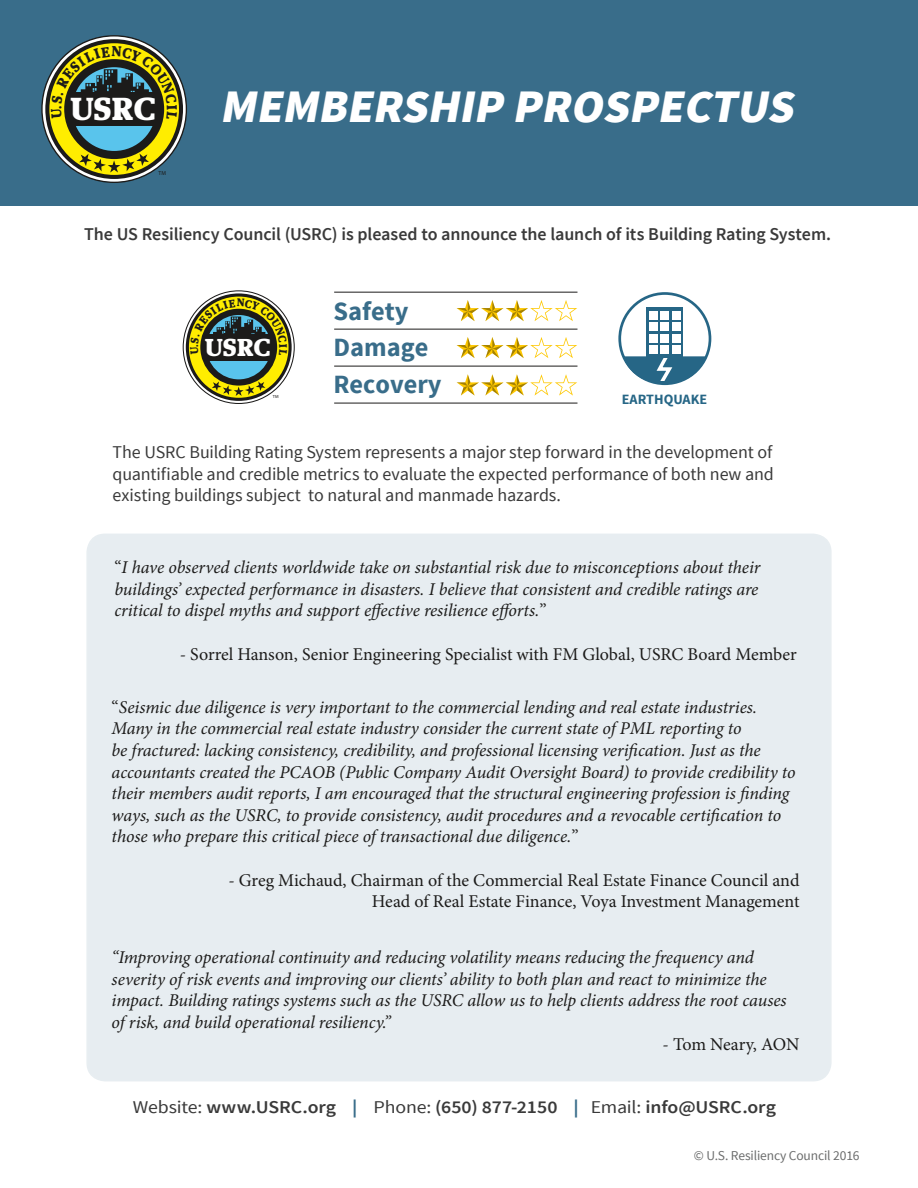
<style>
.page{position:relative;width:918px;height:1188px;background:#fff}
.page>*{position:absolute;margin:0;border:0;box-sizing:border-box;transform-origin:0 0}
.t1{font:italic 900 46.5px "Source Sans Pro";color:#fff}
.t2{font:700 30.6px "OPTI Remy";color:#fff}
.t3{font:700 26.25px/36.6px "Source Sans Pro";color:#396d8a}
.t4{font:700 23.55px "OPTI Remy";color:#fff}
.t5{font:700 19.05px "OPTI Remy";color:#fff}
.t6{font:italic 18px/21.6px "Minion Pro";letter-spacing:-.01em;color:#1c1b1a}
.t7{font:18px/21.6px "Source Sans Pro";letter-spacing:-.01em;color:#3a3a3a;text-align:justify}
.t8{font:18px/21.6px "Minion Pro";letter-spacing:-.005em;color:#1c1b1a;text-align:right}
.t9{font:600 18px "Source Sans Pro";letter-spacing:-.005em;color:#3a3a3a}
.t10{font:600 18px "Source Sans Pro";letter-spacing:-.005em;color:#3a3a3a;scale:1.1 1}
.t11{font:700 14.25px "Source Sans Pro";color:#266686}
.t12{font:700 13.95px "Source Sans Pro";color:#396d8a}
.t13{font:13.5px "Source Sans Pro";letter-spacing:-.01em;color:#6b6c6c}
.t14{font:700 condensed 5.85px "Gill Sans";color:#1c1b1a}
.t15{font:700 condensed 4.5px "Gill Sans";color:#1c1b1a}
.s1{font-style:normal}
.s2{font-weight:400}
.s3{font-weight:700;color:#396d8a}
</style>
<div class="page">
<div style="left:0;top:0;width:918px;height:205px;background:#396d8a"></div>
<svg style="left:334px;top:291px;width:244px;height:113px"></svg>
<svg style="left:618px;top:292px;width:93px;height:93px"></svg>
<div style="left:621px;top:295px;width:88px;height:87px;background:#fff;border-radius:50%"></div>
<svg style="left:646px;top:308px;width:37px;height:48px"></svg>
<div style="left:649px;top:311px;width:8px;height:9px;background:#fff"></div>
<div style="left:661px;top:311px;width:8px;height:9px;background:#fff"></div>
<div style="left:672px;top:311px;width:9px;height:9px;background:#fff"></div>
<div style="left:649px;top:323px;width:8px;height:8px;background:#fff"></div>
<div style="left:661px;top:323px;width:8px;height:8px;background:#fff"></div>
<div style="left:672px;top:323px;width:9px;height:8px;background:#fff"></div>
<div style="left:649px;top:334px;width:8px;height:8px;background:#fff"></div>
<div style="left:661px;top:334px;width:8px;height:8px;background:#fff"></div>
<div style="left:672px;top:334px;width:9px;height:8px;background:#fff"></div>
<div style="left:649px;top:346px;width:8px;height:8px;background:#fff"></div>
<div style="left:661px;top:346px;width:8px;height:8px;background:#fff"></div>
<div style="left:672px;top:346px;width:9px;height:8px;background:#fff"></div>
<svg style="left:623px;top:356px;width:84px;height:28px"></svg>
<div style="left:87px;top:534px;width:744px;height:547px;background:#e7edf1;border-radius:18px"></div>
<svg style="left:41px;top:35px;width:146px;height:148px"></svg>
<svg style="left:183px;top:290px;width:112px;height:114px"></svg>
<p class="t2" style="left:70px;top:90px;width:88px">USRC</p>
<p class="t14" style="left:159px;top:169px;width:9px">TM</p>
<p class="t1" style="left:220px;top:76px;width:586px">MEMBERSHIP PROSPECTUS</p>
<p class="t9" style="left:84px;top:222px;width:748px">The US Resiliency Council (USRC) is pleased to announce the launch of its Building Rating System.</p>
<p class="t5" style="left:225px;top:325px;width:55px">USRC</p>
<p class="t4" style="left:205px;top:332px;width:68px">USRC</p>
<p class="t15" style="left:273px;top:393px;width:7px">TM</p>
<p class="t3" style="left:333px;top:293px;width:110px">Safety<br>Damage<br>Recovery</p>
<p class="t12" style="left:611px;top:390px;width:128px">EARTHQUAKE – 2015</p>
<p class="t11" style="left:622px;top:391px;width:87px">EARTHQUAKE</p>
<p class="t7" style="left:113px;top:442px;width:663px">The USRC Building Rating System represents a major step forward in the development of quantifiable and credible metrics to evaluate the expected performance of both new and existing buildings subject to natural and manmade hazards.</p>
<p class="t6" style="left:114px;top:557px;width:647px;text-align:justify"><span class="s1">“</span>I have observed clients worldwide take on substantial risk due to misconceptions about their buildings’ expected performance in disasters. I believe that consistent and credible ratings are critical to dispel myths and support effective resilience efforts.<span class="s1">”</span></p>
<p class="t8" style="left:180px;top:643px;width:619px">- Sorrel Hanson, Senior Engineering Specialist with FM Global, USRC Board Member</p>
<p class="t6" style="left:112px;top:696px;width:686px"><span class="s1">“</span>Seismic due diligence is very important to the commercial lending and real estate industries.<br>Many in the commercial real estate industry consider the current state of PML reporting to<br>be fractured: lacking consistency, credibility, and professional licensing verification. Just as the accountants created the PCAOB (Public Company Audit Oversight Board) to provide credibility to their members audit reports, I am encouraged that the structural engineering profession is finding ways, such as the USRC, to provide consistency, audit procedures and a revocable certification to those who prepare this critical piece of transactional due diligence.<span class="s1">”</span></p>
<p class="t8" style="left:228px;top:869px;width:573px">- Greg Michaud, Chairman of the Commercial Real Estate Finance Council and<br>Head of Real Estate Finance, Voya Investment Management</p>
<p class="t6" style="left:112px;top:947px;width:677px">“Improving operational continuity and reducing volatility means reducing the frequency and severity of risk events and improving our clients’ ability to both plan and react to minimize the impact. Building ratings systems such as the USRC allow us to help clients address the root causes of risk, and build operational resiliency.”</p>
<p class="t8" style="left:663px;top:1033px;width:138px">- Tom Neary, AON</p>
<p class="t10" style="left:133px;top:1096px;width:586px"><span class="s2">Website:</span> www.USRC.org <span class="s3">|</span> <span class="s2">Phone:</span> (650) 877-2150 <span class="s3">|</span> <span class="s2">Email:</span> info@USRC.org</p>
<p class="t13" style="left:694px;top:1147px;width:167px">© U.S. Resiliency Council 2016</p>
</div>
